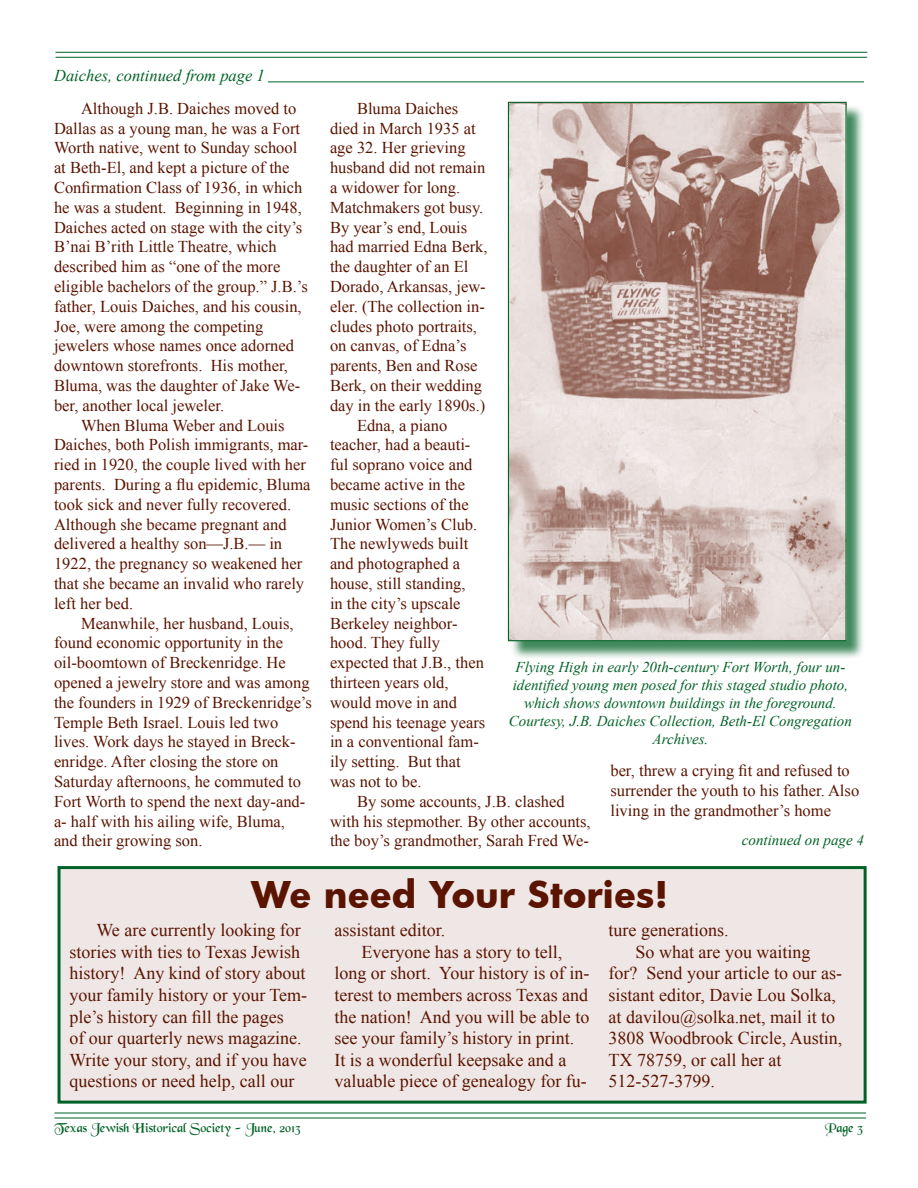
<style>
.page{position:relative;width:918px;height:1188px;background:#fff}
.page>*{position:absolute;margin:0;border:0;box-sizing:border-box;transform-origin:0 0}
.t1{font:700 36px "Futura";color:#5a1400}
.t2{font:18px/21.6px "Times New Roman";color:#5a1400}
.t3{font:16.5px/19.8px "Times New Roman";color:#5a1400}
.t4{font:italic 16.5px "Times New Roman";color:#006227}
.t5{font:italic 15px/18px "Times New Roman";color:#006227;text-align:center}
.t6{font:13.5px "Black Chancery";color:#006227}
</style>
<div class="page">
<hr style="left:56px;top:52px;width:811px;height:1px;background:#006227">
<hr style="left:56px;top:57px;width:811px;height:1px;background:#006227">
<hr style="left:54px;top:1113px;width:812px;height:1px;background:#006227">
<hr style="left:54px;top:1118px;width:812px;height:1px;background:#006227">
<div style="left:58px;top:866px;width:809px;height:238px;background:#efe7e6;border:3px solid #006227"></div>
<hr style="left:268px;top:82px;width:596px;height:1px;background:#006227">
<div style="left:510px;top:104px;width:355px;height:556px;background:#006227;opacity:.75"></div>
<img style="left:510px;top:104px;width:335px;height:535px">
<p class="t4" style="left:54px;top:64px;width:212px">Daiches, continued from page 1</p>
<p class="t3" style="left:54px;top:98px;width:255px;text-indent:27px">Although J.B. Daiches moved to Dallas as a young man, he was a Fort Worth native, went to Sunday school at Beth-El, and kept a picture of the Confirmation Class of 1936, in which he was a student. Beginning in 1948, Daiches acted on stage with the city’s B’nai B’rith Little Theatre, which described him as “one of the more eligible bachelors of the group.” J.B.’s father, Louis Daiches, and his cousin, Joe, were among the competing jewelers whose names once adorned downtown storefronts. His mother, Bluma, was the daughter of Jake We&shy;ber, another local jeweler.</p>
<p class="t3" style="left:54px;top:415px;width:258px;text-indent:27px">When Bluma Weber and Louis<br>Daiches, both Polish immigrants, mar&shy;ried in 1920, the couple lived with her parents. During a flu epidemic, Bluma took sick and never fully recovered.<br>Although she became pregnant and delivered a healthy son—J.B.— in<br>1922, the pregnancy so weakened her that she became an invalid who rarely left her bed.</p>
<p class="t3" style="left:54px;top:613px;width:259px;text-indent:27px">Meanwhile, her husband, Louis, found economic opportunity in the oil-boomtown of Breckenridge. He opened a jewelry store and was among the founders in 1929 of Breckenridge’s Temple Beth Israel. Louis led two lives. Work days he stayed in Breck&shy;enridge. After closing the store on Saturday afternoons, he commuted to Fort Worth to spend the next day-and&shy;a- half with his ailing wife, Bluma, and their growing son.</p>
<p class="t3" style="left:357px;top:98px;width:103px">Bluma Daiches</p>
<p class="t3" style="left:330px;top:118px;width:147px">died in March 1935 at</p>
<p class="t3" style="left:330px;top:138px;width:137px">age 32. Her grieving</p>
<p class="t3" style="left:330px;top:158px;width:157px">husband did not remain</p>
<p class="t3" style="left:330px;top:177px;width:132px">a widower for long.</p>
<p class="t3" style="left:330px;top:197px;width:155px">Matchmakers got busy.</p>
<p class="t3" style="left:330px;top:217px;width:139px">By year’s end, Louis</p>
<p class="t3" style="left:330px;top:237px;width:159px">had married Edna Berk,</p>
<p class="t3" style="left:330px;top:257px;width:140px">the daughter of an El</p>
<p class="t3" style="left:330px;top:276px;width:157px">Dorado, Arkansas, jew-</p>
<p class="t3" style="left:330px;top:296px;width:156px">eler. (The collection in-</p>
<p class="t3" style="left:330px;top:316px;width:149px">cludes photo portraits,</p>
<p class="t3" style="left:330px;top:336px;width:138px">on canvas, of Edna’s</p>
<p class="t3" style="left:330px;top:356px;width:149px">parents, Ben and Rose</p>
<p class="t3" style="left:330px;top:375px;width:154px">Berk, on their wedding</p>
<p class="t3" style="left:330px;top:395px;width:157px">day in the early 1890s.)</p>
<p class="t3" style="left:357px;top:415px;width:92px">Edna, a piano</p>
<p class="t3" style="left:330px;top:435px;width:142px">teacher, had a beauti-</p>
<p class="t3" style="left:330px;top:455px;width:144px">ful soprano voice and</p>
<p class="t3" style="left:330px;top:474px;width:137px">became active in the</p>
<p class="t3" style="left:330px;top:494px;width:140px">music sections of the</p>
<p class="t3" style="left:330px;top:514px;width:149px">Junior Women’s Club.</p>
<p class="t3" style="left:330px;top:534px;width:140px">The newlyweds built</p>
<p class="t3" style="left:330px;top:554px;width:132px">and photographed a</p>
<p class="t3" style="left:330px;top:573px;width:137px">house, still standing,</p>
<p class="t3" style="left:330px;top:593px;width:132px">in the city’s upscale</p>
<p class="t3" style="left:330px;top:613px;width:129px">Berkeley neighbor-</p>
<p class="t3" style="left:330px;top:633px;width:112px">hood. They fully</p>
<p class="t3" style="left:330px;top:653px;width:155px">expected that J.B., then</p>
<p class="t3" style="left:330px;top:672px;width:120px">thirteen years old,</p>
<p class="t3" style="left:330px;top:692px;width:128px">would move in and</p>
<p class="t3" style="left:330px;top:712px;width:157px">spend his teenage years</p>
<p class="t3" style="left:330px;top:732px;width:150px">in a conventional fam-</p>
<p class="t3" style="left:330px;top:752px;width:132px">ily setting. But that</p>
<p class="t3" style="left:330px;top:771px;width:93px">was not to be.</p>
<p class="t3" style="left:357px;top:791px;width:209px">By some accounts, J.B. clashed</p>
<p class="t3" style="left:330px;top:811px;width:262px">with his stepmother. By other accounts,</p>
<p class="t3" style="left:330px;top:831px;width:260px">the boy’s grandmother, Sarah Fred We-</p>
<p class="t5" style="left:509px;top:658px;width:345px">Flying High in early 20th-century Fort Worth, four un&shy;identified young men posed for this staged studio photo, which shows downtown buildings in the foreground.<br>Courtesy, J.B. Daiches Collection, Beth-El Congregation Archives.</p>
<p class="t3" style="left:610px;top:761px;width:250px">ber, threw a crying fit and refused to surrender the youth to his father. Also living in the grandmother’s home</p>
<p class="t5" style="left:742px;top:830px;width:124px">continued on page 4</p>
<h1 class="t1" style="left:251px;top:869px;width:419px">We need Your Stories!</h1>
<p class="t2" style="left:69px;top:919px;width:239px;text-indent:27px">We are currently looking for stories with ties to Texas Jewish history! Any kind of story about your family history or your Tem&shy;ple’s history can fill the pages<br>of our quarterly news magazine.<br>Write your story, and if you have questions or need help, call our</p>
<p class="t2" style="left:334px;top:919px;width:112px">assistant editor.</p>
<p class="t2" style="left:609px;top:919px;width:121px">ture generations.</p>
<p class="t2" style="left:636px;top:941px;width:176px">So what are you waiting</p>
<p class="t2" style="left:609px;top:962px;width:235px">for? Send your article to our as-</p>
<p class="t2" style="left:609px;top:984px;width:229px">sistant editor, Davie Lou Solka,</p>
<p class="t2" style="left:609px;top:1006px;width:228px">at davilou@solka.net, mail it to</p>
<p class="t2" style="left:609px;top:1027px;width:235px">3808 Woodbrook Circle, Austin,</p>
<p class="t2" style="left:609px;top:1049px;width:174px">TX 78759, or call her at</p>
<p class="t2" style="left:609px;top:1070px;width:108px">512-527-3799.</p>
<p class="t2" style="left:361px;top:941px;width:202px">Everyone has a story to tell,</p>
<p class="t2" style="left:334px;top:962px;width:257px">long or short. Your history is of in-</p>
<p class="t2" style="left:334px;top:984px;width:255px">terest to members across Texas and</p>
<p class="t2" style="left:334px;top:1006px;width:256px">the nation! And you will be able to</p>
<p class="t2" style="left:334px;top:1027px;width:241px">see your family’s history in print.</p>
<p class="t2" style="left:334px;top:1049px;width:233px">It is a wonderful keepsake and a</p>
<p class="t2" style="left:334px;top:1070px;width:254px">valuable piece of genealogy for fu-</p>
<p class="t6" style="left:54px;top:1121px;width:248px">Texas Jewish Historical Society - June, 2013</p>
<p class="t6" style="left:825px;top:1121px;width:39px">Page 3</p>
</div>
